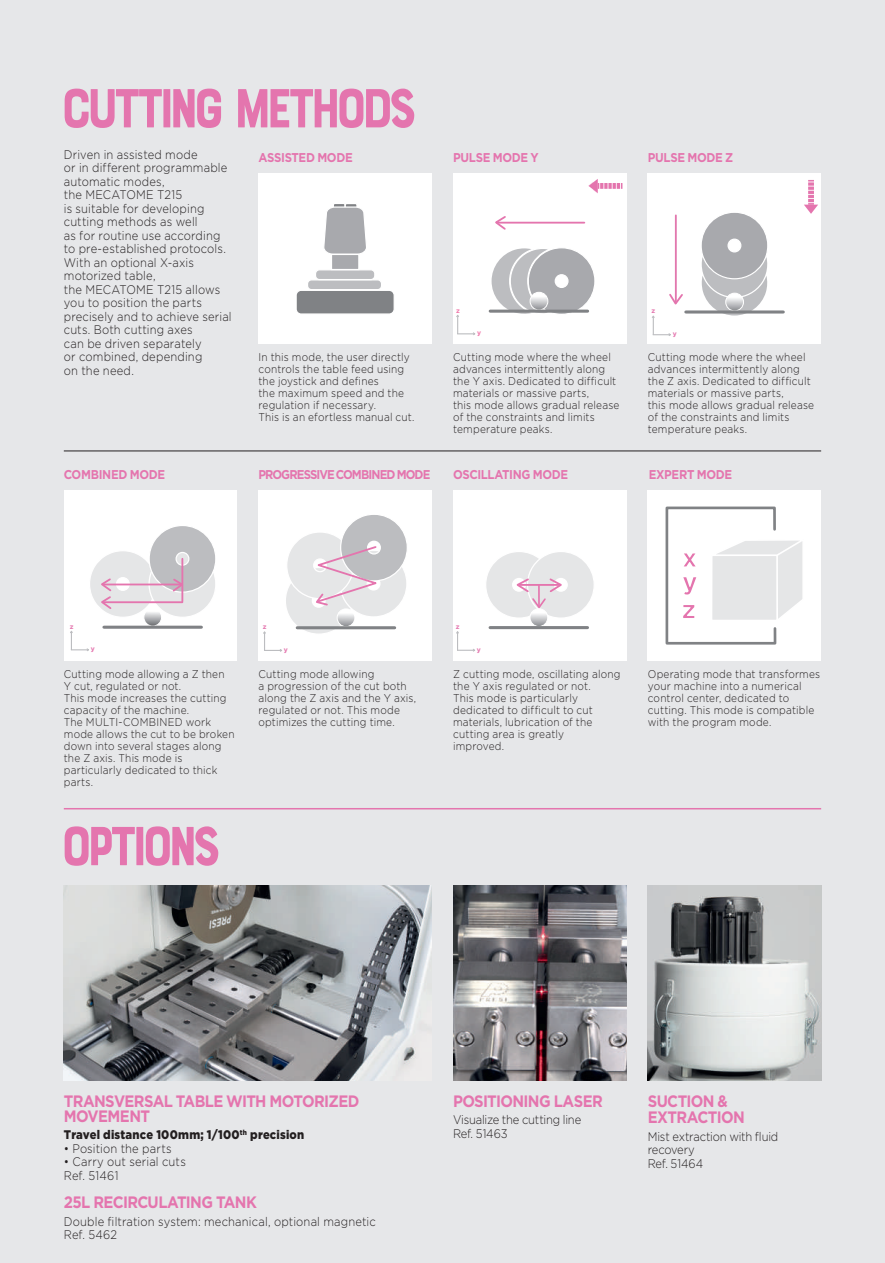
<style>
.page{position:relative;width:885px;height:1263px;background:#fff}
.page>*{position:absolute;margin:0;border:0;box-sizing:border-box;transform-origin:0 0}
.t1{font:58.05px "Bourton Base";letter-spacing:-.12em;color:#e475ae;scale:.9 1}
.t2{font:700 16.5px/15px "Gotham";letter-spacing:-.04em;color:#e475ae;scale:.9 1}
.t3{font:700 12.75px "Gotham";letter-spacing:-.03em;color:#e475ae;scale:.9 1}
.t4{font:700 12.75px "Gotham";letter-spacing:-.08em;color:#e475ae;scale:.9 1}
.t5{font:300 12.45px/13.5px "Gotham";letter-spacing:.01em;color:#231f20;scale:.9 1}
.t6{font:300 12.45px/13.5px "Gotham";letter-spacing:-.02em;color:#231f20;scale:.9 1}
.t7{font:900 12.45px "Gotham";letter-spacing:.02em;color:#231f20;scale:.9 1}
.t8{font:300 11.25px/12px "Gotham";letter-spacing:.015em;color:#231f20;scale:.9 1}
.t9{font:700 6.75px "Gotham";color:#e475ae}
.t10{font:700 6.75px "Gotham";color:#f177aa}
</style>
<div class="page">
<div style="left:0;top:0;width:884px;height:1263px;background:#e6e7e9"></div>
<img style="left:64px;top:885px;width:368px;height:196px">
<img style="left:453px;top:885px;width:173px;height:196px">
<img style="left:647px;top:885px;width:174px;height:196px">
<hr style="left:64px;top:808px;width:757px;height:1px;background:#e475ae">
<div style="left:453px;top:174px;width:173px;height:170px;background:#fff"></div>
<svg style="left:456px;top:315px;width:20px;height:20px"></svg>
<hr style="left:497px;top:222px;width:87px;height:2px;background:#e475ae">
<svg style="left:495px;top:216px;width:12px;height:14px"></svg>
<svg style="left:588px;top:179px;width:34px;height:14px"></svg>
<svg style="left:491px;top:248px;width:104px;height:66px"></svg>
<svg style="left:530px;top:292px;width:17px;height:18px"></svg>
<div style="left:529px;top:292px;width:19px;height:18px;border:1px solid #fff;border-radius:50%"></div>
<hr style="left:490px;top:310px;width:97px;height:3px;background:#808285">
<div style="left:647px;top:174px;width:174px;height:170px;background:#fff"></div>
<svg style="left:652px;top:315px;width:19px;height:21px"></svg>
<hr style="left:674px;top:215px;width:2px;height:87px;background:#e278ae">
<svg style="left:669px;top:292px;width:14px;height:13px"></svg>
<svg style="left:804px;top:180px;width:14px;height:34px"></svg>
<svg style="left:701px;top:213px;width:67px;height:102px"></svg>
<svg style="left:725px;top:293px;width:18px;height:18px"></svg>
<div style="left:725px;top:293px;width:18px;height:18px;border:1px solid #fff;border-radius:50%"></div>
<svg style="left:685px;top:310px;width:98px;height:4px"></svg>
<div style="left:258px;top:174px;width:174px;height:170px;background:#fff"></div>
<div style="left:333px;top:203px;width:12px;height:6px;background:#808285;border-radius:2px"></div>
<div style="left:332px;top:203px;width:14px;height:6px;border:1px solid #fff;border-radius:2px"></div>
<div style="left:345px;top:203px;width:12px;height:6px;background:#808285;border-radius:2px"></div>
<div style="left:344px;top:203px;width:13px;height:7px;border:1px solid #fff;border-radius:2px"></div>
<div style="left:296px;top:290px;width:98px;height:24px;background:#808285;border-radius:5px"></div>
<div style="left:295px;top:290px;width:100px;height:25px;border:1px solid #fff;border-radius:5px"></div>
<div style="left:307px;top:280px;width:74px;height:10px;background:#bcbdc0;border-radius:4px"></div>
<div style="left:307px;top:279px;width:75px;height:11px;border:1px solid #fff;border-radius:4px"></div>
<div style="left:315px;top:270px;width:60px;height:10px;background:#bcbdc0;border-radius:4px"></div>
<div style="left:315px;top:269px;width:60px;height:11px;border:1px solid #fff;border-radius:4px"></div>
<svg style="left:324px;top:206px;width:42px;height:48px;background:#b3b4b7"></svg>
<div style="left:331px;top:254px;width:28px;height:15px;background:#a8a9ad"></div>
<div style="left:331px;top:254px;width:28px;height:16px;border:1px solid #fff"></div>
<hr style="left:64px;top:451px;width:757px;height:1px;background:#231f20">
<div style="left:258px;top:490px;width:174px;height:170px;background:#fff"></div>
<svg style="left:263px;top:515px;width:144px;height:137px"></svg>
<div style="left:64px;top:490px;width:173px;height:170px;background:#fff"></div>
<svg style="left:70px;top:631px;width:19px;height:20px"></svg>
<svg style="left:90px;top:526px;width:126px;height:91px"></svg>
<svg style="left:144px;top:608px;width:18px;height:18px"></svg>
<div style="left:143px;top:608px;width:19px;height:18px;border:1px solid #fff;border-radius:50%"></div>
<hr style="left:104px;top:626px;width:97px;height:3px;background:#808285">
<div style="left:453px;top:490px;width:173px;height:170px;background:#fff"></div>
<svg style="left:456px;top:631px;width:19px;height:21px"></svg>
<svg style="left:530px;top:609px;width:17px;height:17px"></svg>
<div style="left:529px;top:608px;width:19px;height:19px;border:1px solid #fff;border-radius:50%"></div>
<hr style="left:490px;top:626px;width:97px;height:3px;background:#808285">
<svg style="left:486px;top:552px;width:108px;height:67px"></svg>
<div style="left:647px;top:490px;width:174px;height:171px;background:#fff"></div>
<svg style="left:665px;top:506px;width:138px;height:139px"></svg>
<h1 class="t1" style="left:60px;top:72px;width:398px">CUTTING METHODS</h1>
<p class="t5" style="left:64px;top:147px;width:188px">Driven in assisted mode<br>or in different programmable automatic modes,<br>the MECATOME T215<br>is suitable for developing cutting methods as well<br>as for routine use according to pre-established protocols.<br>With an optional X-axis motorized table,<br>the MECATOME T215 allows you to position the parts precisely and to achieve serial cuts. Both cutting axes<br>can be driven separately<br>or combined, depending<br>on the need.</p>
<p class="t3" style="left:258px;top:150px;width:106px">ASSISTED MODE</p>
<p class="t3" style="left:453px;top:150px;width:97px">PULSE MODE Y</p>
<p class="t3" style="left:647px;top:150px;width:96px">PULSE MODE Z</p>
<p class="t10" style="left:456px;top:306px;width:5px">z</p>
<p class="t9" style="left:651px;top:307px;width:5px">z</p>
<p class="t10" style="left:477px;top:328px;width:6px">y</p>
<p class="t9" style="left:672px;top:329px;width:6px">y</p>
<p class="t8" style="left:258px;top:351px;width:175px">In this mode, the user directly controls the table feed using the joystick and defines<br>the maximum speed and the regulation if necessary.<br>This is an efortless manual cut.</p>
<p class="t8" style="left:453px;top:351px;width:186px">Cutting mode where the wheel advances intermittently along the Y axis. Dedicated to difficult materials or massive parts,<br>this mode allows gradual release of the constraints and limits temperature peaks.</p>
<p class="t8" style="left:647px;top:351px;width:186px">Cutting mode where the wheel advances intermittently along the Z axis. Dedicated to difficult materials or massive parts,<br>this mode allows gradual release of the constraints and limits temperature peaks.</p>
<p class="t3" style="left:64px;top:467px;width:114px">COMBINED MODE</p>
<p class="t4" style="left:258px;top:467px;width:192px">PROGRESSIVE COMBINED MODE</p>
<p class="t3" style="left:453px;top:467px;width:129px">OSCILLATING MODE</p>
<p class="t3" style="left:648px;top:467px;width:94px">EXPERT MODE</p>
<p class="t9" style="left:70px;top:622px;width:5px">z</p>
<p class="t9" style="left:263px;top:622px;width:5px">z</p>
<p class="t9" style="left:456px;top:622px;width:5px">z</p>
<p class="t9" style="left:91px;top:644px;width:6px">y</p>
<p class="t9" style="left:284px;top:645px;width:6px">y</p>
<p class="t9" style="left:477px;top:645px;width:6px">y</p>
<p class="t8" style="left:64px;top:668px;width:191px">Cutting mode allowing a Z then<br>Y cut, regulated or not.<br>This mode increases the cutting capacity of the machine.<br>The MULTI-COMBINED work mode allows the cut to be broken down into several stages along the Z axis. This mode is particularly dedicated to thick parts.</p>
<p class="t8" style="left:258px;top:668px;width:177px">Cutting mode allowing<br>a progression of the cut both along the Z axis and the Y axis, regulated or not. This mode optimizes the cutting time.</p>
<p class="t8" style="left:453px;top:668px;width:187px">Z cutting mode, oscillating along the Y axis regulated or not.<br>This mode is particularly dedicated to difficult to cut materials, lubrication of the cutting area is greatly<br>improved.</p>
<p class="t8" style="left:647px;top:668px;width:193px">Operating mode that transformes your machine into a numerical control center, dedicated to cutting. This mode is compatible with the program mode.</p>
<h1 class="t1" style="left:60px;top:810px;width:180px">OPTIONS</h1>
<h2 class="t2" style="left:64px;top:1093px;width:330px">TRANSVERSAL TABLE WITH MOTORIZED<br>MOVEMENT</h2>
<p class="t7" style="left:64px;top:1128px;width:269px">Travel distance 100mm; 1/100<sup>th</sup> precision</p>
<p class="t5" style="left:64px;top:1142px;width:121px">• Position the parts</p>
<p class="t5" style="left:64px;top:1155px;width:137px">• Carry out serial cuts<br>Ref. 51461</p>
<h2 class="t2" style="left:64px;top:1194px;width:216px">25L RECIRCULATING TANK</h2>
<p class="t5" style="left:64px;top:1214px;width:348px">Double filtration system: mechanical, optional magnetic<br>Ref. 5462</p>
<h2 class="t2" style="left:453px;top:1093px;width:168px">POSITIONING LASER</h2>
<p class="t6" style="left:453px;top:1113px;width:144px">Visualize the cutting line<br>Ref. 51463</p>
<h2 class="t2" style="left:647px;top:1092px;width:109px;line-height:16.5px">SUCTION &amp;<br>EXTRACTION</h2>
<p class="t6" style="left:647px;top:1130px;width:146px">Mist extraction with fluid recovery<br>Ref. 51464</p>
</div>
